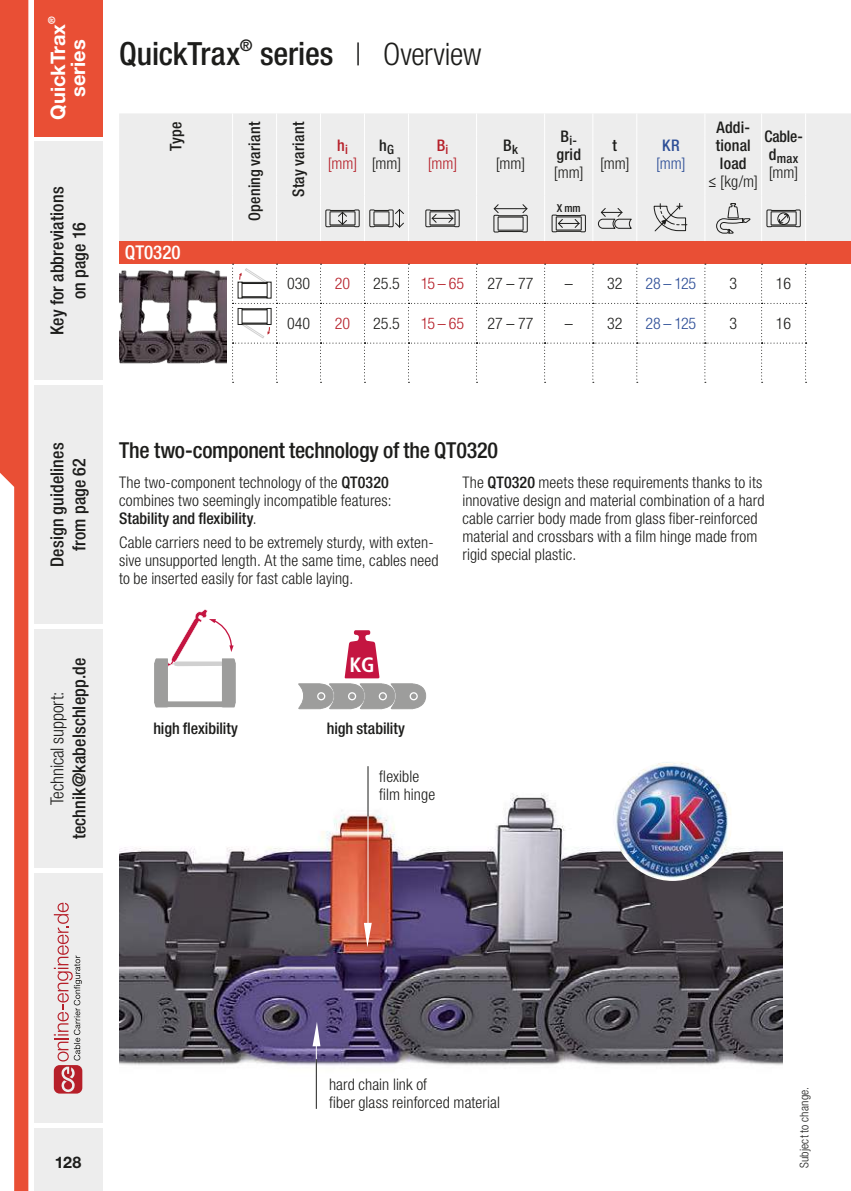
<style>
.page{position:relative;width:851px;height:1191px;background:#fff}
.page>*{position:absolute;margin:0;border:0;box-sizing:border-box;transform-origin:0 0}
.t1{font:500 condensed 32px "Helvetica Neue LT Std";letter-spacing:-.005em;color:#1d1d1b}
.t2{font:500 condensed 22px "Helvetica Neue LT Std";letter-spacing:-.015em;color:#1d1d1b}
.t3{font:700 condensed 20.8px "Frutiger";color:#fff}
.t4{font:700 20px "Helvetica Neue LT Std";color:#fff}
.t5{font:500 condensed 19px "Helvetica Neue LT Std";color:#fff}
.t6{font:500 condensed 18px/22px "Helvetica Neue LT Std";letter-spacing:.01em;color:#1d1d1b;text-align:center}
.t7{font:300 condensed 18px "Helvetica Neue LT Std";letter-spacing:-.005em;color:#1d1d1b}
.t8{font:700 condensed 17.8px "Frutiger LT";letter-spacing:-.02em;color:#010000}
.t9{font:300 condensed 16px/18px "Helvetica Neue LT Std";letter-spacing:.005em;color:#1d1d1b}
.t10{font:500 condensed 16px/18px "Helvetica Neue LT Std";letter-spacing:.01em;color:#1d1d1b;text-align:center}
.t11{font:300 condensed 16px/18px "Helvetica Neue LT Std";color:#b61f29;text-align:center}
.t12{font:300 condensed 16px "Helvetica Neue LT Std";letter-spacing:-.015em;color:#2d4e97}
.t13{font:700 16px "Helvetica Neue LT Std";color:#1d1d1b}
.t14{font:500 condensed 16px "Helvetica Neue LT Std";color:#2d4e97}
.t15{font:500 condensed 12.8px "Helvetica Neue LT Std";color:#1d1d1b}
.t16{font:300 condensed 12px "Helvetica Neue LT Std";letter-spacing:.015em;color:#1d1d1b}
.t17{font:500 condensed 11px "Helvetica Neue LT Std";color:#1d1d1b}
.t18{font:700 9.6px "Helvetica Neue LT Std";color:#fff}
.s1{font-weight:300;font-size:31px}
.s2{font-weight:500}
.s3{font-weight:300}
</style>
<div class="page">
<img style="left:119px;top:766px;width:663px;height:343px">
<hr style="left:316px;top:1040px;width:1px;height:50px;background:#fff">
<svg style="left:312px;top:1021px;width:8px;height:25px"></svg>
<hr style="left:316px;top:1059px;width:1px;height:49px;background:#1d1d1b">
<svg style="left:364px;top:922px;width:8px;height:25px"></svg>
<hr style="left:367px;top:766px;width:1px;height:51px;background:#1d1d1b">
<hr style="left:367px;top:816px;width:1px;height:110px;background:#fff">
<svg style="left:298px;top:630px;width:128px;height:79px"></svg>
<svg style="left:154px;top:609px;width:82px;height:98px"></svg>
<img style="left:612px;top:762px;width:119px;height:119px">
<div style="left:34px;top:0;width:68px;height:136px;background:#e94f35"></div>
<div style="left:34px;top:1128px;width:68px;height:63px;background:#ededed"></div>
<div style="left:34px;top:142px;width:68px;height:238px;background:#ededed"></div>
<div style="left:34px;top:386px;width:68px;height:238px;background:#ededed"></div>
<div style="left:34px;top:629px;width:68px;height:238px;background:#ededed"></div>
<div style="left:34px;top:873px;width:68px;height:250px;background:#ededed"></div>
<svg style="left:0;top:0;width:28px;height:1191px"></svg>
<svg style="left:54px;top:902px;width:28px;height:191px"></svg>
<div style="left:119px;top:113px;width:731px;height:128px;background:#ededed"></div>
<div style="left:119px;top:241px;width:731px;height:23px;background:#e94f35"></div>
<svg style="left:232px;top:113px;width:1px;height:23px"></svg>
<svg style="left:276px;top:113px;width:1px;height:23px"></svg>
<svg style="left:320px;top:113px;width:1px;height:23px"></svg>
<svg style="left:364px;top:113px;width:1px;height:23px"></svg>
<svg style="left:408px;top:113px;width:1px;height:23px"></svg>
<svg style="left:476px;top:113px;width:1px;height:23px"></svg>
<svg style="left:544px;top:113px;width:1px;height:23px"></svg>
<svg style="left:592px;top:113px;width:1px;height:23px"></svg>
<svg style="left:636px;top:113px;width:1px;height:23px"></svg>
<svg style="left:704px;top:113px;width:1px;height:23px"></svg>
<svg style="left:761px;top:113px;width:1px;height:23px"></svg>
<svg style="left:805px;top:113px;width:1px;height:23px"></svg>
<hr style="left:232px;top:136px;width:1px;height:60px;background:#fff">
<hr style="left:276px;top:136px;width:1px;height:60px;background:#fff">
<hr style="left:320px;top:136px;width:1px;height:60px;background:#fff">
<hr style="left:364px;top:136px;width:1px;height:60px;background:#fff">
<hr style="left:408px;top:136px;width:1px;height:60px;background:#fff">
<hr style="left:476px;top:136px;width:1px;height:60px;background:#fff">
<hr style="left:544px;top:136px;width:1px;height:60px;background:#fff">
<hr style="left:592px;top:136px;width:1px;height:60px;background:#fff">
<hr style="left:636px;top:136px;width:1px;height:60px;background:#fff">
<hr style="left:704px;top:136px;width:1px;height:60px;background:#fff">
<hr style="left:761px;top:136px;width:1px;height:60px;background:#fff">
<hr style="left:805px;top:136px;width:1px;height:60px;background:#fff">
<hr style="left:232px;top:196px;width:1px;height:45px;background:#fff">
<hr style="left:276px;top:196px;width:1px;height:45px;background:#fff">
<hr style="left:320px;top:196px;width:1px;height:45px;background:#fff">
<hr style="left:364px;top:196px;width:1px;height:45px;background:#fff">
<hr style="left:408px;top:196px;width:1px;height:45px;background:#fff">
<hr style="left:476px;top:196px;width:1px;height:45px;background:#fff">
<hr style="left:544px;top:196px;width:1px;height:45px;background:#fff">
<hr style="left:592px;top:196px;width:1px;height:45px;background:#fff">
<hr style="left:636px;top:196px;width:1px;height:45px;background:#fff">
<hr style="left:704px;top:196px;width:1px;height:45px;background:#fff">
<hr style="left:761px;top:196px;width:1px;height:45px;background:#fff">
<hr style="left:805px;top:196px;width:1px;height:45px;background:#fff">
<svg style="left:325px;top:210px;width:34px;height:17px"></svg>
<svg style="left:369px;top:209px;width:35px;height:19px"></svg>
<svg style="left:425px;top:209px;width:35px;height:18px"></svg>
<svg style="left:493px;top:204px;width:35px;height:29px"></svg>
<svg style="left:551px;top:214px;width:35px;height:18px"></svg>
<svg style="left:597px;top:207px;width:36px;height:22px"></svg>
<svg style="left:653px;top:203px;width:33px;height:29px"></svg>
<svg style="left:715px;top:203px;width:35px;height:31px"></svg>
<svg style="left:766px;top:210px;width:34px;height:17px"></svg>
<div style="left:777px;top:213px;width:12px;height:12px;border:1px solid #1d1d1b;border-radius:50%"></div>
<img style="left:119px;top:270px;width:108px;height:94px">
<svg style="left:232px;top:264px;width:574px;height:119px"></svg>
<p class="t18" style="left:46px;top:24px;width:9px;rotate:-90deg">®</p>
<p class="t4" style="left:46px;top:120px;width:97px;rotate:-90deg">QuickTrax</p>
<p class="t4" style="left:66px;top:97px;width:59px;rotate:-90deg">series</p>
<p class="t6" style="left:46px;top:335px;width:150px;rotate:-90deg">Key for abbreviations on page 16</p>
<h1 class="t1" style="left:119px;top:35px;width:364px">QuickTrax<sup>®</sup> series <span class="s1">| Overview</span></h1>
<p class="t10" style="left:166px;top:151px;width:31px;rotate:-90deg">Type</p>
<p class="t10" style="left:245px;top:221px;width:100px;rotate:-90deg">Opening variant</p>
<p class="t10" style="left:289px;top:197px;width:77px;rotate:-90deg">Stay variant</p>
<p class="t5" style="left:125px;top:241px;width:57px">QT0320</p>
<p class="t11" style="left:328px;top:136px;width:31px"><span class="s2">h</span><sub>i </sub>[mm]</p>
<p class="t9" style="left:371px;top:136px;width:31px;text-align:center"><span class="s2">h</span><sub>G </sub>[mm]</p>
<p class="t11" style="left:427px;top:136px;width:31px"><span class="s2">B</span><sub>i </sub>[mm]</p>
<p class="t9" style="left:495px;top:136px;width:31px;text-align:center"><span class="s2">B</span><sub>k </sub>[mm]</p>
<p class="t15" style="left:560px;top:132px;width:18px"><sup>B</sup>i-</p>
<p class="t10" style="left:556px;top:145px;width:26px">grid</p>
<p class="t9" style="left:554px;top:163px;width:31px">[mm]</p>
<p class="t17" style="left:556px;top:202px;width:25px">X mm</p>
<p class="t10" style="left:612px;top:136px;width:6px">t</p>
<p class="t9" style="left:600px;top:154px;width:31px">[mm]</p>
<p class="t14" style="left:662px;top:136px;width:19px">KR</p>
<p class="t12" style="left:656px;top:154px;width:31px">[mm]</p>
<p class="t10" style="left:708px;top:118px;width:51px">Addi&shy;tional load<br>≤ <span class="s3">[kg/m]</span></p>
<p class="t10" style="left:764px;top:127px;width:40px">Cable-</p>
<p class="t15" style="left:768px;top:150px;width:31px"><sup>d</sup>max</p>
<p class="t9" style="left:768px;top:163px;width:31px">[mm]</p>
<p class="t9" style="left:287px;top:274px;width:25px">030</p>
<p class="t11" style="left:335px;top:274px;width:17px">20</p>
<p class="t9" style="left:373px;top:274px;width:28px">25.5</p>
<p class="t11" style="left:420px;top:274px;width:45px">15 – 65</p>
<p class="t9" style="left:487px;top:274px;width:48px">27 – 77</p>
<p class="t9" style="left:564px;top:274px;width:59px">– 32</p>
<p class="t12" style="left:645px;top:274px;width:52px">28 – 125</p>
<p class="t9" style="left:729px;top:274px;width:9px">3</p>
<p class="t9" style="left:775px;top:274px;width:17px">16</p>
<p class="t9" style="left:287px;top:314px;width:25px">040</p>
<p class="t11" style="left:335px;top:314px;width:17px">20</p>
<p class="t9" style="left:373px;top:314px;width:28px">25.5</p>
<p class="t11" style="left:420px;top:314px;width:45px">15 – 65</p>
<p class="t9" style="left:487px;top:314px;width:48px">27 – 77</p>
<p class="t9" style="left:564px;top:314px;width:59px">– 32</p>
<p class="t12" style="left:645px;top:314px;width:52px">28 – 125</p>
<p class="t9" style="left:729px;top:314px;width:9px">3</p>
<p class="t9" style="left:775px;top:314px;width:17px">16</p>
<p class="t6" style="left:46px;top:567px;width:126px;rotate:-90deg">Design guidelines from page 62</p>
<p class="t6" style="left:68px;top:839px;width:183px;rotate:-90deg">technik@kabelschlepp.de</p>
<p class="t7" style="left:47px;top:805px;width:115px;rotate:-90deg">Technical support:</p>
<h2 class="t2" style="left:119px;top:437px;width:380px">The two-component technology of the QT0320</h2>
<p class="t9" style="left:119px;top:473px;width:274px">The two-component technology of the <span class="s2">QT0320 </span>combines two seemingly incompatible features:<br><span class="s2">Stability and flexibility</span>.</p>
<p class="t9" style="left:119px;top:533px;width:321px">Cable carriers need to be extremely sturdy, with exten&shy;sive unsupported length. At the same time, cables need to be inserted easily for fast cable laying.</p>
<p class="t9" style="left:462px;top:473px;width:303px">The <span class="s2">QT0320</span> meets these requirements thanks to its innovative design and material combination of a hard cable carrier body made from glass fiber-reinforced material and crossbars with a film hinge made from rigid special plastic.</p>
<h3 class="t3" style="left:349px;top:652px;width:27px">KG</h3>
<p class="t8" style="left:137px;top:710px;width:117px">hohe Flexibilität</p>
<p class="t8" style="left:308px;top:711px;width:107px">hohe Stabilität</p>
<p class="t10" style="left:153px;top:719px;width:86px">high flexibility</p>
<p class="t10" style="left:327px;top:719px;width:80px">high stability</p>
<p class="t9" style="left:379px;top:767px;width:57px">flexible film hinge</p>
<p class="t13" style="left:55px;top:1152px;width:28px">128</p>
<p class="t9" style="left:329px;top:1075px;width:172px">hard chain link of<br>fiber glass reinforced material</p>
<p class="t16" style="left:797px;top:1168px;width:83px;rotate:-90deg">Subject to change.</p>
</div>
